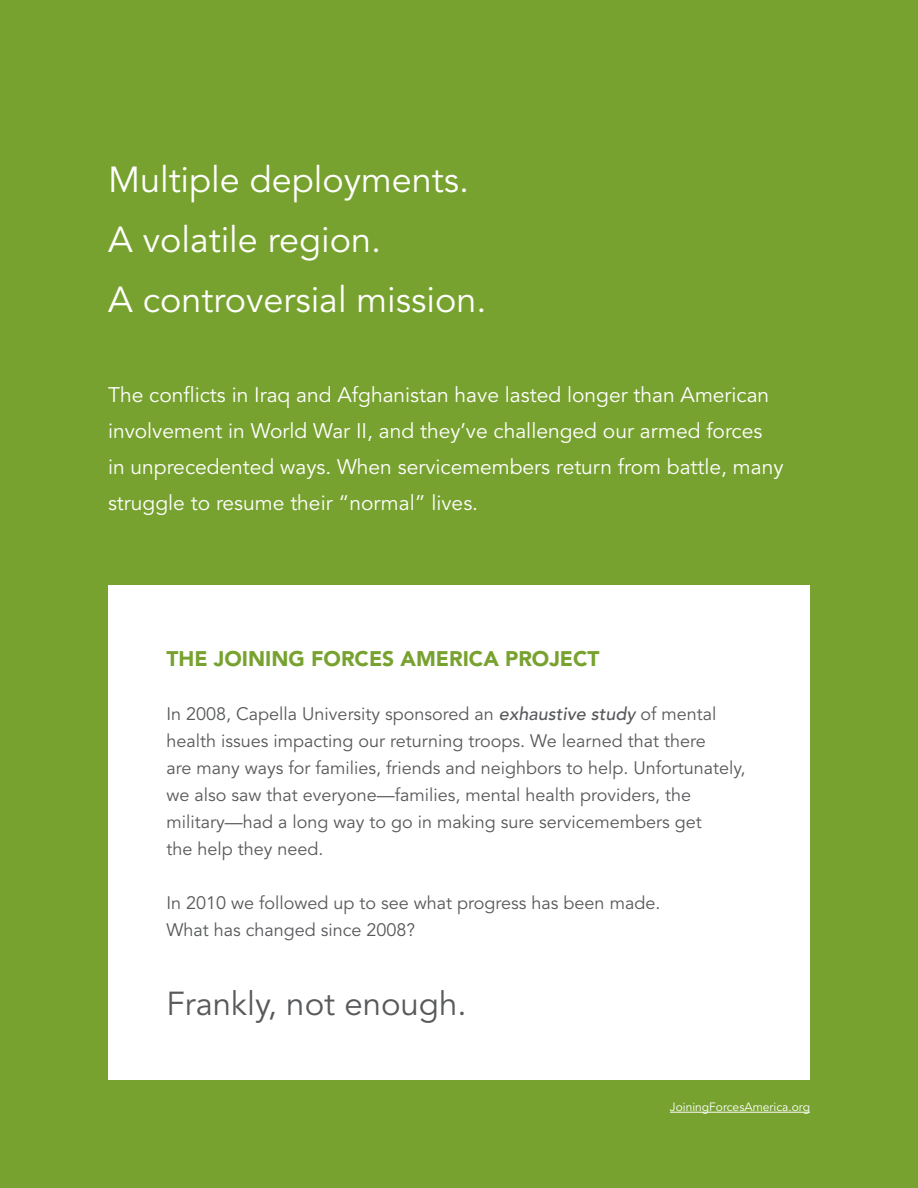
<style>
.page{position:relative;width:918px;height:1188px;background:#78a22f}
.page>*{position:absolute;margin:0;border:0;box-sizing:border-box;transform-origin:0 0}
.t1{font:36px/60px "Avenir LT Std";color:#fff}
.t2{font:33px "Avenir LT Std";color:#58595b}
.Normal__Web{font:21px/36px "Avenir LT Std";color:#fff}
.Normal__Web-2{font:900 21px "Avenir LT Std";color:#78a22f}
.Normal__Web-3{font:18px/27px "Avenir LT Std";color:#58595b}
.Normal__Web-4{font:12px "Avenir LT Std";color:#fff}
.s1{font-weight:500;font-style:italic}
</style>
<div class="page">
<div style="left:108px;top:585px;width:702px;height:495px;background:#fff"></div>
<hr style="left:670px;top:1112px;width:140px;height:1px;background:#fff">
<p class="t1" style="left:108px;top:151px;width:380px">Multiple deployments.<br>A volatile region.<br>A controversial mission.</p>
<p class="Normal__Web" style="left:108px;top:378px;width:677px">The conflicts in Iraq and Afghanistan have lasted longer than American involvement in World War II, and they’ve challenged our armed forces in unprecedented ways. When servicemembers return from battle, many struggle to resume their “normal” lives.</p>
<p class="Normal__Web-2" style="left:166px;top:646px;width:435px">THE JOINING FORCES AMERICA PROJECT</p>
<p class="Normal__Web-3" style="left:166px;top:701px;width:581px">In 2008, Capella University sponsored an <span class="s1">exhaustive study</span> of mental health issues impacting our returning troops. We learned that there<br>are many ways for families, friends and neighbors to help. Unfortunately, we also saw that everyone—families, mental health providers, the military—had a long way to go in making sure servicemembers get<br>the help they need.</p>
<p class="Normal__Web-3" style="left:166px;top:890px;width:495px">In 2010 we followed up to see what progress has been made.</p>
<p class="Normal__Web-3" style="left:166px;top:917px;width:250px">What has changed since 2008?</p>
<p class="t2" style="left:166px;top:985px;width:302px">Frankly, not enough.</p>
<p class="Normal__Web-4" style="left:670px;top:1100px;width:142px">JoiningForcesAmerica.org</p>
</div>
